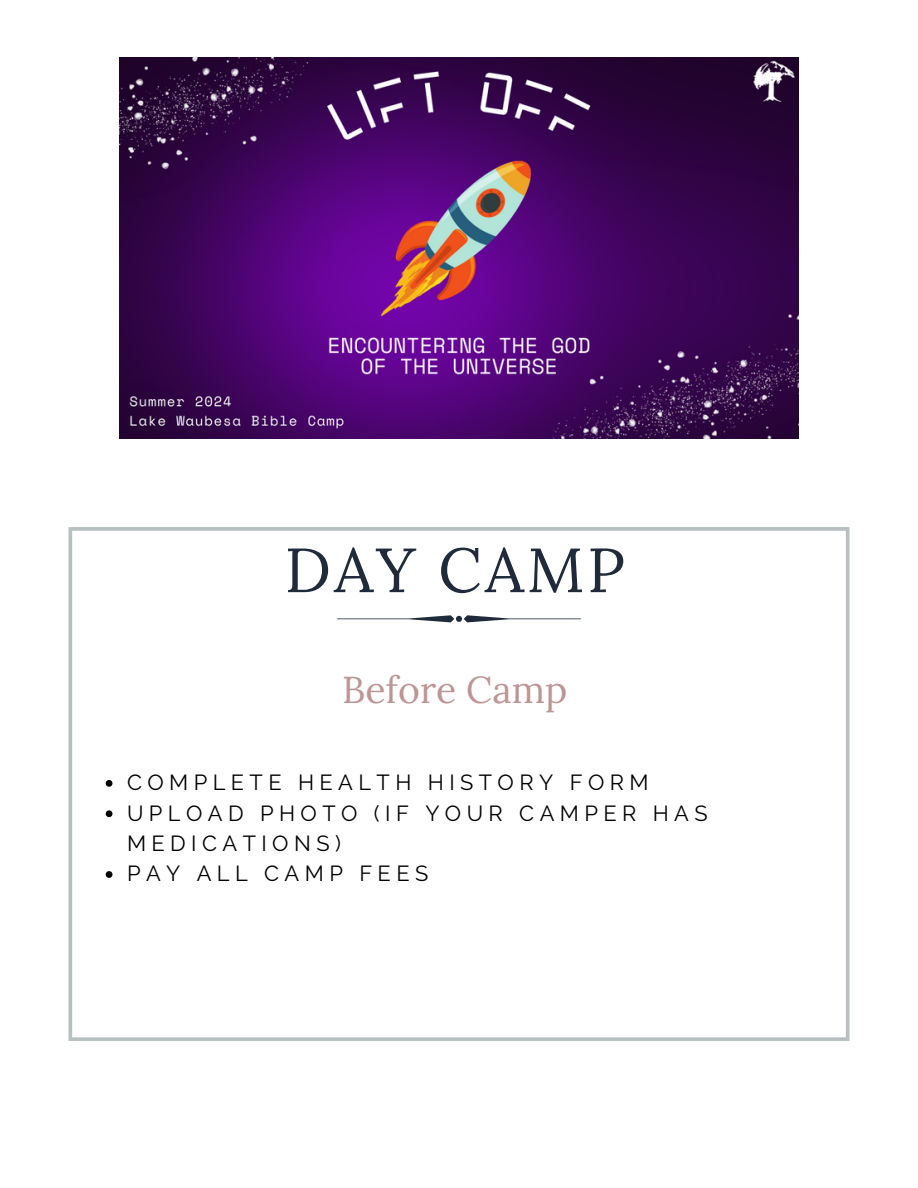
<style>
.page{position:relative;width:918px;height:1188px;background:#fff}
.page>*{position:absolute;margin:0;border:0;box-sizing:border-box;transform-origin:0 0}
.t1{font:62.25px "Lora";letter-spacing:.05em;color:#1f2a3a}
.t2{font:37.35px "Lora";color:#bd9594}
.t3{font:21.75px/30.3px "Raleway";letter-spacing:.25em;color:#000}
</style>
<div class="page">
<svg style="left:68px;top:527px;width:782px;height:514px"></svg>
<svg style="left:106px;top:780px;width:6px;height:7px"></svg>
<svg style="left:106px;top:810px;width:6px;height:7px"></svg>
<svg style="left:106px;top:871px;width:6px;height:7px"></svg>
<svg style="left:337px;top:615px;width:244px;height:7px"></svg>
<img style="left:120px;top:57px;width:678px;height:382px">
<p class="t1" style="left:285px;top:530px;width:342px">DAY CAMP</p>
<p class="t2" style="left:342px;top:665px;width:227px">Before Camp</p>
<p class="t3" style="left:127px;top:767px;width:523px">COMPLETE HEALTH HISTORY FORM</p>
<p class="t3" style="left:127px;top:798px;width:582px">UPLOAD PHOTO (IF YOUR CAMPER HAS<br>MEDICATIONS)</p>
<p class="t3" style="left:127px;top:858px;width:303px">PAY ALL CAMP FEES</p>
</div>
